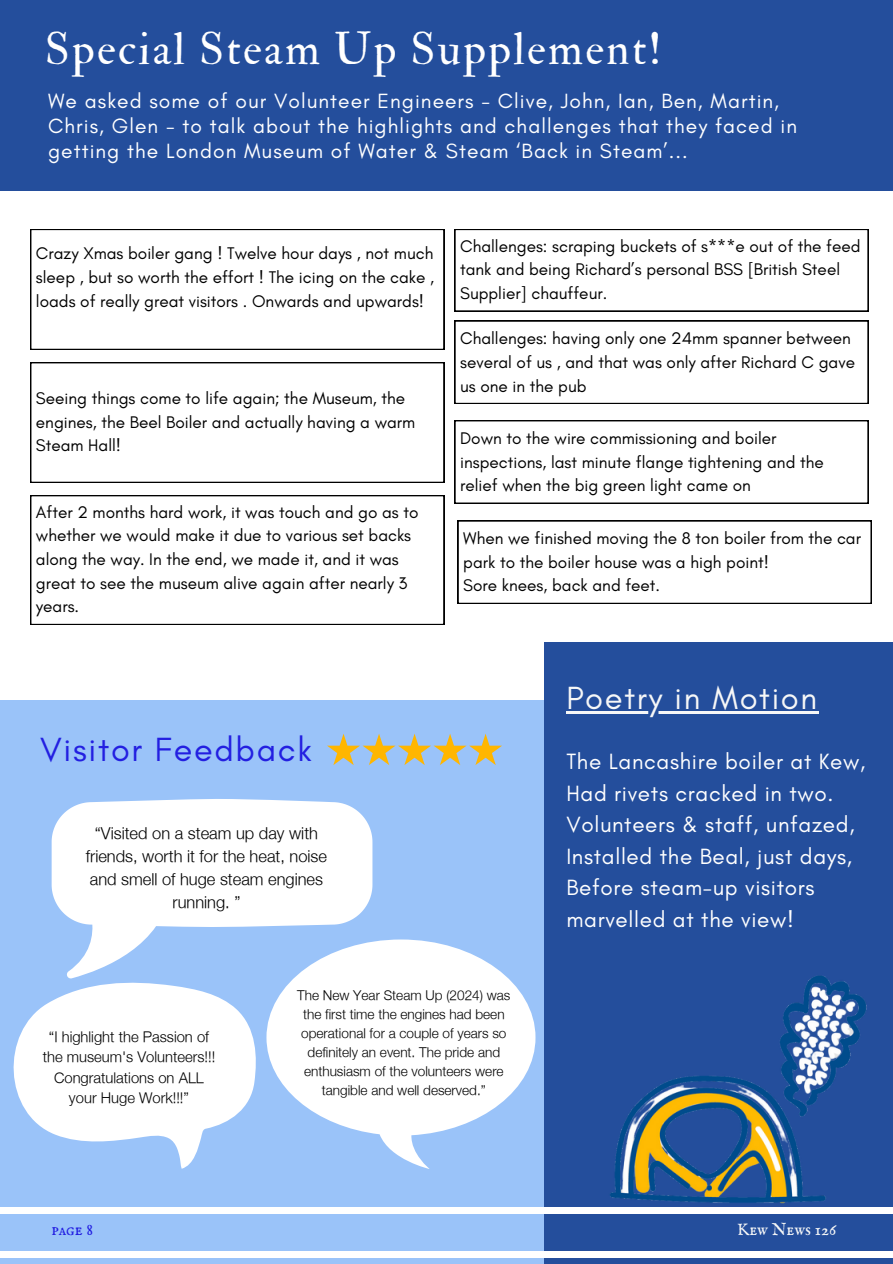
<style>
.page{position:relative;width:893px;height:1264px;background:#fff}
.page>*{position:absolute;margin:0;border:0;box-sizing:border-box;transform-origin:0 0}
.t1{font:45px "IM FELL Double Pica Roman";letter-spacing:.05em;color:#fff}
.t2{font:34.2px "Glacial Indifference";letter-spacing:.05em;color:#231fe1}
.t3{font:32.7px "Glacial Indifference";letter-spacing:.05em;color:#f6f7f7}
.t4{font:22.5px/31.5px "Glacial Indifference";letter-spacing:.03em;color:#fff}
.t5{font:21px/24.8px "Glacial Indifference";letter-spacing:.05em;color:#fff}
.t6{font:17.1px/23.7px "Glacial Indifference";color:#000}
.t7{font:17.1px "IM FELL English SC";color:#f6f7f7}
.t8{font:17.1px "IM FELL English SC";color:#231fe1}
.t9{font:300 16.5px/22.8px "Helvetica Neue";color:#000;text-align:center}
.t10{font:300 14.85px/20.4px "Helvetica Neue";color:#000;text-align:center}
.t11{font:300 13.5px/18.9px "Helvetica Neue";color:#000;text-align:center}
</style>
<div class="page">
<div style="left:0;top:889px;width:566px;height:374px;background:#9ac3f9"></div>
<div style="left:0;top:700px;width:566px;height:377px;background:#9ac3f9"></div>
<div style="left:544px;top:642px;width:348px;height:621px;background:#244e9c"></div>
<div style="left:0;top:1207px;width:892px;height:6px;background:#fff"></div>
<div style="left:0;top:1251px;width:892px;height:6px;background:#fff"></div>
<div style="left:0;top:114px;width:892px;height:77px;background:#244e9c"></div>
<div style="left:0;top:72px;width:892px;height:77px;background:#244e9c"></div>
<div style="left:0;top:0;width:892px;height:76px;background:#244e9c"></div>
<svg style="left:52px;top:799px;width:320px;height:179px"></svg>
<svg style="left:266px;top:939px;width:269px;height:230px;fill:#fff"></svg>
<svg style="left:13px;top:982px;width:243px;height:186px;fill:#fff"></svg>
<svg style="left:327px;top:733px;width:175px;height:32px"></svg>
<svg style="left:30px;top:229px;width:414px;height:120px"></svg>
<svg style="left:30px;top:362px;width:414px;height:120px"></svg>
<svg style="left:30px;top:495px;width:414px;height:129px"></svg>
<svg style="left:454px;top:229px;width:414px;height:82px"></svg>
<svg style="left:454px;top:320px;width:414px;height:84px"></svg>
<svg style="left:454px;top:420px;width:414px;height:83px"></svg>
<svg style="left:457px;top:520px;width:414px;height:84px"></svg>
<img style="left:600px;top:975px;width:279px;height:239px">
<hr style="left:566px;top:711px;width:252px;height:2px;background:#f6f7f7">
<p class="t1" style="left:45px;top:22px;width:618px">Special Steam Up Supplement!</p>
<p class="t5" style="left:48px;top:89px;width:750px">We asked some of our Volunteer Engineers - Clive, John, Ian, Ben, Martin,<br>Chris, Glen - to talk about the highlights and challenges that they faced in getting the London Museum of Water &amp; Steam ‘Back in Steam’...</p>
<p class="t6" style="left:36px;top:241px;width:399px;text-align:justify">Crazy Xmas boiler gang ! Twelve hour days , not much sleep , but so worth the effort ! The icing on the cake , loads of really great visitors . Onwards and upwards!</p>
<p class="t6" style="left:36px;top:386px;width:381px">Seeing things come to life again; the Museum, the engines, the Beel Boiler and actually having a warm<br>Steam Hall!</p>
<p class="t6" style="left:36px;top:500px;width:384px">After 2 months hard work, it was touch and go as to whether we would make it due to various set backs along the way. In the end, we made it, and it was great to see the museum alive again after nearly 3 years.</p>
<p class="t6" style="left:460px;top:234px;width:402px">Challenges: scraping buckets of s***e out of the feed tank and being Richard’s personal BSS [British Steel<br>Supplier] chauffeur.</p>
<p class="t6" style="left:460px;top:326px;width:396px">Challenges: having only one 24mm spanner between several of us , and that was only after Richard C gave us one in the pub</p>
<p class="t6" style="left:460px;top:426px;width:365px">Down to the wire commissioning and boiler inspections, last minute flange tightening and the relief when the big green light came on</p>
<p class="t6" style="left:463px;top:526px;width:399px">When we finished moving the 8 ton boiler from the car park to the boiler house was a high point!<br>Sore knees, back and feet.</p>
<p class="t2" style="left:40px;top:728px;width:273px">Visitor Feedback</p>
<p class="t9" style="left:86px;top:821px;width:243px">“Visited on a steam up day with friends, worth it for the heat, noise and smell of huge steam engines running. ”</p>
<p class="t3" style="left:566px;top:677px;width:252px">Poetry in Motion</p>
<p class="t4" style="left:566px;top:745px;width:300px">The Lancashire boiler at Kew,<br>Had rivets cracked in two.<br>Volunteers &amp; staff, unfazed,<br>Installed the Beal, just days,<br>Before steam-up visitors marvelled at the view!</p>
<h2 class="t10" style="left:43px;top:1026px;width:174px">“I highlight the Passion of the museum's Volunteers!!!<br>Congratulations on ALL your Huge Work!!!”</h2>
<h3 class="t11" style="left:297px;top:985px;width:215px">The New Year Steam Up (2024) was the first time the engines had been operational for a couple of years so definitely an event. The pride and enthusiasm of the volunteers were tangible and well deserved.”</h3>
<p class="t8" style="left:51px;top:1218px;width:43px">page 8</p>
<h3 class="t7" style="left:737px;top:1218px;width:101px">Kew News 126</h3>
</div>
